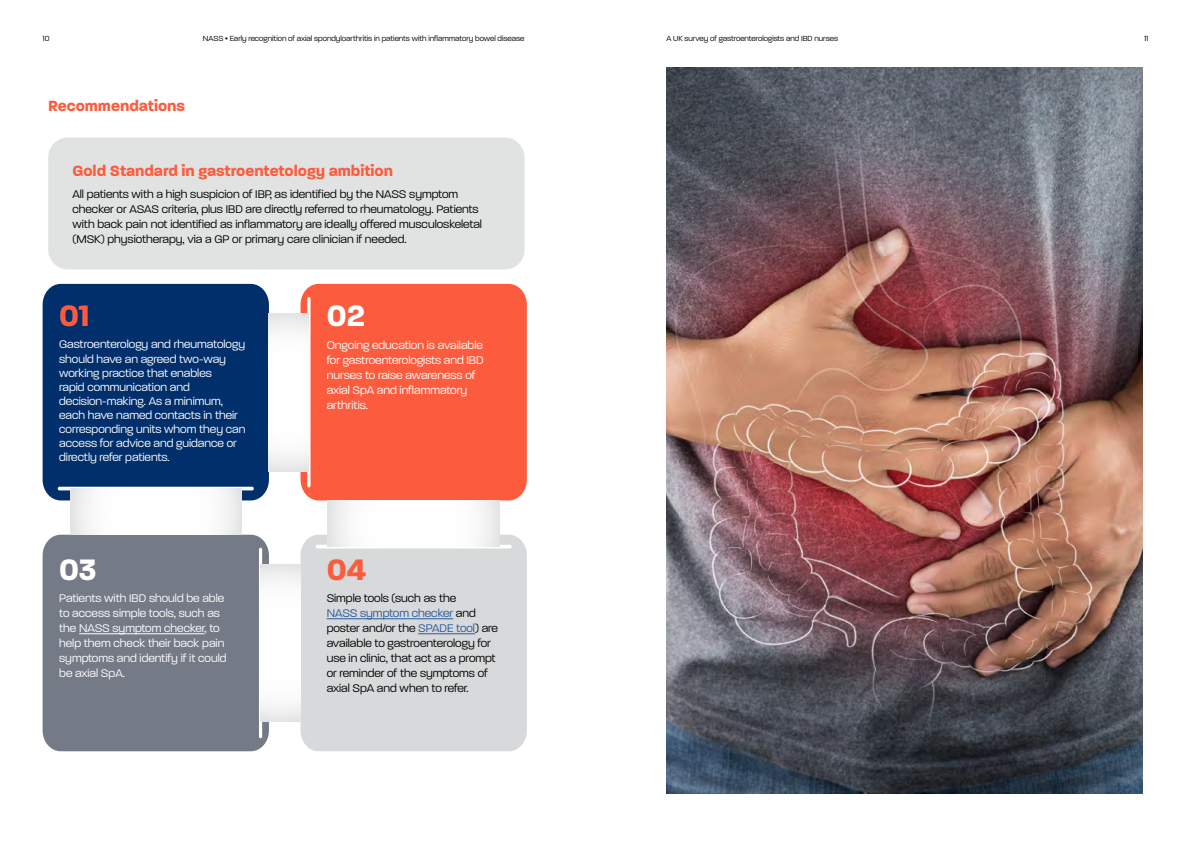
<style>
.page{position:relative;width:1191px;height:842px;background:#fff}
.page>*{position:absolute;margin:0;border:0;box-sizing:border-box;transform-origin:0 0}
.t1{font:700 32px "Paralucent";color:#fc5c3d}
.t2{font:700 32px "Paralucent";color:#fff}
.t3{font:700 16px "Paralucent";color:#fc5c3d}
.t4{font:300 12px/15px "Paralucent";color:#fff}
.t5{font:300 12px/15px "Paralucent";color:#000}
.t6{font:300 8px "Paralucent";color:#000}
.s1{color:#275b9b}
</style>
<div class="page">
<div style="left:43px;top:535px;width:226px;height:216px;background:#757a87"></div>
<div style="left:300px;top:535px;width:227px;height:216px;background:#d8d9da"></div>
<hr style="left:316px;top:545px;width:196px;height:3px;background:#fff;border-radius:2px">
<div style="left:43px;top:284px;width:226px;height:216px;background:#002f6c"></div>
<div style="left:300px;top:284px;width:227px;height:216px;background:#fc5c3d"></div>
<hr style="left:58px;top:487px;width:196px;height:3px;background:#fff;border-radius:2px">
<hr style="left:307px;top:297px;width:3px;height:190px;background:#fff;border-radius:2px">
<svg style="left:328px;top:500px;width:171px;height:47px"></svg>
<svg style="left:70px;top:489px;width:171px;height:46px"></svg>
<div style="left:48px;top:137px;width:476px;height:132px;background:#e1e3e3;border-radius:20px"></div>
<img style="left:666px;top:68px;width:476px;height:726px">
<hr style="left:259px;top:548px;width:3px;height:190px;background:#fff;border-radius:2px">
<hr style="left:79px;top:633px;width:126px;height:1px;background:#fff">
<hr style="left:327px;top:618px;width:126px;height:1px;background:#275b9b">
<hr style="left:418px;top:633px;width:57px;height:1px;background:#275b9b">
<svg style="left:269px;top:314px;width:39px;height:157px"></svg>
<svg style="left:261px;top:564px;width:39px;height:158px"></svg>
<p class="t6" style="left:43px;top:34px;width:8px">10</p>
<p class="t6" style="left:203px;top:34px;width:323px">NASS • Early recognition of axial spondyloarthritis in patients with inflammatory bowel disease</p>
<p class="t6" style="left:666px;top:34px;width:173px">A UK survey of gastroenterologists and IBD nurses</p>
<p class="t6" style="left:1144px;top:34px;width:6px">11</p>
<p class="t3" style="left:48px;top:96px;width:138px">Recommendations</p>
<p class="t3" style="left:72px;top:162px;width:322px">Gold Standard in gastroentetology ambition</p>
<p class="t5" style="left:72px;top:186px;width:411px">All patients with a high suspicion of IBP, as identified by the NASS symptom checker or ASAS criteria, plus IBD are directly referred to rheumatology. Patients with back pain not identified as inflammatory are ideally offered musculoskeletal (MSK) physiotherapy, via a GP or primary care clinician if needed.</p>
<p class="t1" style="left:59px;top:296px;width:32px">01</p>
<p class="t2" style="left:327px;top:296px;width:40px">02</p>
<p class="t4" style="left:59px;top:338px;width:188px;line-height:14px">Gastroenterology and rheumatology should have an agreed two-way working practice that enables<br>rapid communication and decision-making. As a minimum, each have named contacts in their corresponding units whom they can access for advice and guidance or directly refer patients.</p>
<p class="t4" style="left:327px;top:337px;width:158px">Ongoing education is available for gastroenterologists and IBD nurses to raise awareness of axial SpA and inflammatory arthritis.</p>
<p class="t2" style="left:59px;top:551px;width:39px">03</p>
<p class="t1" style="left:327px;top:551px;width:41px">04</p>
<p class="t4" style="left:59px;top:591px;width:169px">Patients with IBD should be able to access simple tools, such as the NASS symptom checker, to help them check their back pain symptoms and identify if it could be axial SpA.</p>
<p class="t5" style="left:327px;top:591px;width:173px">Simple tools (such as the<br><span class="s1">NASS symptom checker</span> and poster and/or the <span class="s1">SPADE tool</span>) are available to gastroenterology for use in clinic, that act as a prompt or reminder of the symptoms of axial SpA and when to refer.</p>
</div>
